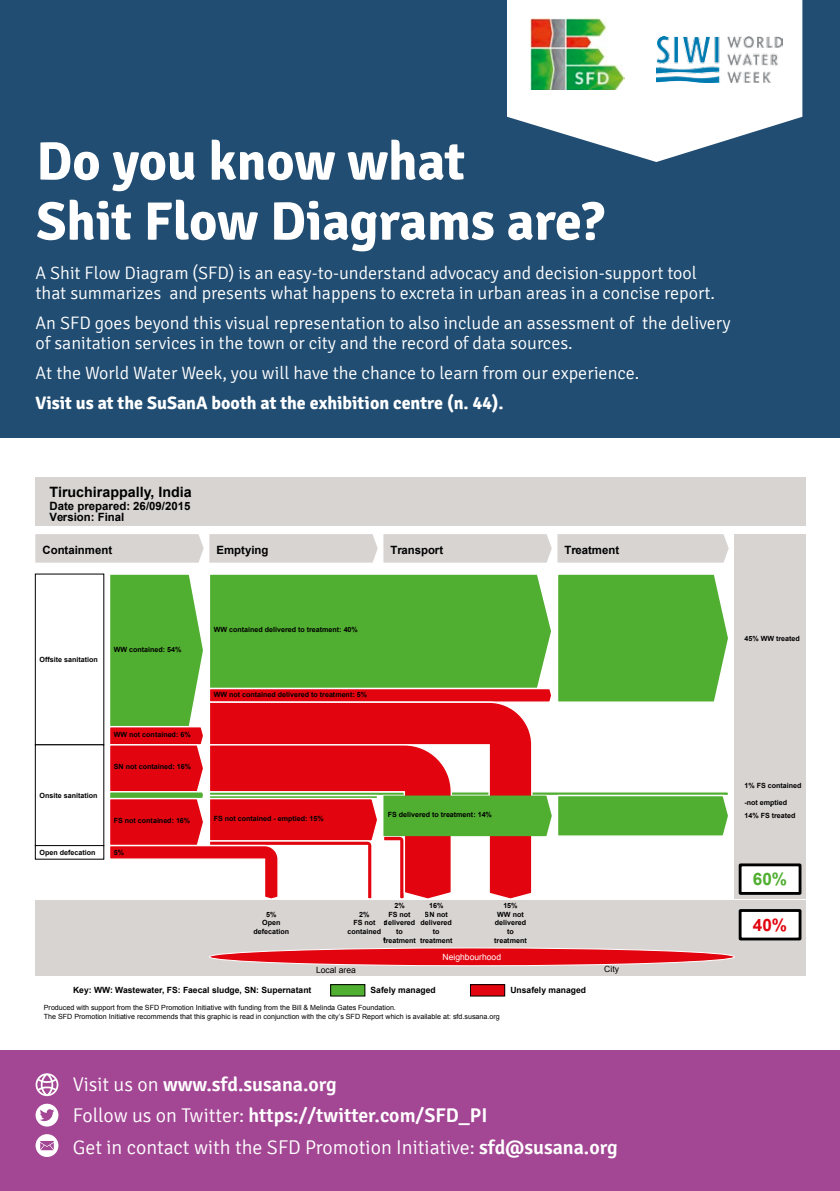
<style>
.page{position:relative;width:840px;height:1191px;background:#fff}
.page>*{position:absolute;margin:0;border:0;box-sizing:border-box;transform-origin:0 0}
.t1{font:700 54px/60px "Signika";color:#fff}
.t2{font:300 19.8px/31.8px "Signika";color:#fff}
.t3{font:300 18px/20px "Signika";color:#fff}
.t4{font:700 18px "Signika";color:#fff}
.t5{font:700 17.2px "Arial";color:#50ae30}
.t6{font:700 17.2px "Arial";color:#e2050f}
.t7{font:700 14.2px "Arial";color:#000}
.t8{font:700 11.4px/11.4px "Arial";color:#000}
.t9{font:700 8.6px "Arial";color:#000}
.t10{font:8.6px "Arial";color:#fff}
.t11{font:8.6px "Arial";color:#000}
.t12{font:700 7.2px/8.6px "Arial";color:#000;text-align:center}
.t13{font:7.2px/8.6px "Arial";color:#000}
.s1{font-weight:600}
</style>
<div class="page">
<div style="left:0;top:0;width:839px;height:438px;background:#214d72"></div>
<svg style="left:507px;top:0;width:294px;height:162px;fill:#fff"></svg>
<div style="left:0;top:1050px;width:839px;height:141px;background:#a34694"></div>
<div style="left:35px;top:476px;width:771px;height:546px;background:#fff;border:1px solid #fff"></div>
<div style="left:35px;top:477px;width:770px;height:48px;background:#d8d4d2"></div>
<div style="left:35px;top:900px;width:770px;height:76px;background:#d8d4d2"></div>
<svg style="left:35px;top:981px;width:770px;height:18px"></svg>
<div style="left:734px;top:534px;width:71px;height:365px;background:#d8d4d2"></div>
<div style="left:739px;top:865px;width:60px;height:28px;background:#fff"></div>
<div style="left:738px;top:863px;width:63px;height:31px;border:3px solid #000"></div>
<div style="left:739px;top:910px;width:60px;height:29px;background:#fff"></div>
<div style="left:738px;top:909px;width:63px;height:31px;border:3px solid #000"></div>
<div style="left:35px;top:534px;width:168px;height:28px;background:#d8d4d2"></div>
<div style="left:209px;top:534px;width:168px;height:28px;background:#d8d4d2"></div>
<div style="left:383px;top:534px;width:168px;height:28px;background:#d8d4d2"></div>
<div style="left:557px;top:534px;width:171px;height:28px;background:#d8d4d2"></div>
<div style="left:209px;top:948px;width:525px;height:17px;background:#e2050f;border-radius:50%"></div>
<div style="left:209px;top:947px;width:525px;height:19px;border:1px solid #fff;border-radius:50%"></div>
<div style="left:35px;top:573px;width:69px;height:172px;border:1px solid #000"></div>
<div style="left:35px;top:744px;width:69px;height:102px;border:1px solid #000"></div>
<div style="left:35px;top:845px;width:69px;height:14px;border:1px solid #000"></div>
<svg style="left:110px;top:574px;width:618px;height:325px"></svg>
<div style="left:642px;top:27px;width:153px;height:70px;background:#fff"></div>
<img style="left:656px;top:37px;width:126px;height:45px">
<div style="left:36px;top:1103px;width:22px;height:23px;background:#fff;border-radius:50%"></div>
<svg style="left:40px;top:1109px;width:14px;height:12px"></svg>
<div style="left:36px;top:1134px;width:22px;height:23px;background:#fff;border-radius:50%"></div>
<svg style="left:40px;top:1141px;width:14px;height:9px"></svg>
<svg style="left:36px;top:1073px;width:22px;height:23px"></svg>
<img style="left:530px;top:18px;width:94px;height:72px">
<h1 class="t1" style="left:36px;top:132px;width:569px">Do you know what<br>Shit Flow Diagrams are?</h1>
<h3 class="t3" style="left:36px;top:263px;width:680px">A Shit Flow Diagram (SFD) is an easy-to-understand advocacy and decision-support tool that summarizes and presents what happens to excreta in urban areas in a concise report.</h3>
<h3 class="t3" style="left:36px;top:313px;width:696px">An SFD goes beyond this visual representation to also include an assessment of the delivery of sanitation services in the town or city and the record of data sources.</h3>
<h3 class="t3" style="left:36px;top:363px;width:605px">At the World Water Week, you will have the chance to learn from our experience.</h3>
<h3 class="t4" style="left:36px;top:392px;width:469px">Visit us at the SuSanA booth at the exhibition centre (n. 44).</h3>
<h3 class="t7" style="left:50px;top:482px;width:144px">Tiruchirappally, India</h3>
<h3 class="t8" style="left:50px;top:500px;width:142px">Date prepared: 26/09/2015<br>Version: Final</h3>
<h3 class="t8" style="left:42px;top:544px;width:71px">Containment</h3>
<h3 class="t8" style="left:216px;top:544px;width:53px">Emptying</h3>
<h3 class="t8" style="left:390px;top:544px;width:54px">Transport</h3>
<h3 class="t8" style="left:564px;top:544px;width:56px">Treatment</h3>
<p class="t12" style="left:40px;top:655px;width:60px">Offsite sanitation</p>
<p class="t12" style="left:114px;top:645px;width:69px">WW contained: 54%</p>
<p class="t12" style="left:40px;top:791px;width:59px">Onsite sanitation</p>
<p class="t12" style="left:40px;top:848px;width:57px">Open defecation</p>
<p class="t12" style="left:114px;top:730px;width:78px">WW not contained: 6%</p>
<p class="t12" style="left:114px;top:763px;width:79px">SN not contained: 16%</p>
<p class="t12" style="left:114px;top:816px;width:78px">FS not contained: 16%</p>
<p class="t12" style="left:114px;top:848px;width:12px">5%</p>
<p class="t12" style="left:213px;top:626px;width:146px">WW contained delivered to treatment: 40%</p>
<p class="t12" style="left:213px;top:690px;width:155px">WW not contained delivered to treatment: 5%</p>
<p class="t12" style="left:744px;top:634px;width:57px">45% WW treated</p>
<p class="t12" style="left:213px;top:814px;width:112px">FS not contained - emptied: 15%</p>
<p class="t12" style="left:744px;top:781px;width:59px">1% FS contained</p>
<p class="t12" style="left:744px;top:798px;width:44px">-not em tied</p>
<p class="t12" style="left:769px;top:798px;width:6px">p</p>
<p class="t12" style="left:387px;top:810px;width:106px">FS delivered to treatment: 14%</p>
<p class="t12" style="left:744px;top:812px;width:53px">14% FS treated</p>
<p class="t12" style="left:253px;top:910px;width:37px">5%<br>Open defecation</p>
<p class="t12" style="left:383px;top:901px;width:34px">2%<br>FS not delivered to treatment</p>
<p class="t12" style="left:420px;top:901px;width:34px">16%<br>SN not delivered to treatment</p>
<p class="t12" style="left:347px;top:910px;width:35px">2%<br>FS not contained</p>
<p class="t12" style="left:494px;top:901px;width:34px">15%<br>WW not delivered to treatment</p>
<p class="t10" style="left:442px;top:951px;width:60px">Neighbourhood</p>
<p class="t11" style="left:316px;top:964px;width:41px">Local area</p>
<p class="t11" style="left:604px;top:963px;width:16px">City</p>
<h3 class="t5" style="left:752px;top:868px;width:36px">60%</h3>
<h3 class="t6" style="left:752px;top:913px;width:36px">40%</h3>
<p class="t9" style="left:73px;top:984px;width:240px">Key: WW: Wastewater, FS: Faecal sludge, SN: Supernatant</p>
<p class="t9" style="left:370px;top:984px;width:67px">Safely managed</p>
<p class="t9" style="left:510px;top:984px;width:77px">Unsafely managed</p>
<p class="t13" style="left:44px;top:1003px;width:457px">Produced with support from the SFD Promotion Initiative with funding from the Bill &amp; Melinda Gates Foundation.<br>The SFD Promotion Initiative recommends that this graphic is read in conjunction with the city’s SFD Report which is available at: sfd.susana.org</p>
<h2 class="t2" style="left:73px;top:1068px;width:546px">Visit us on <span class="s1">www.sfd.susana.org<br></span>Follow us on Twitter: <span class="s1">https://twitter.com/SFD_PI<br></span>Get in contact with the SFD Promotion Initiative: <span class="s1">sfd@susana.org</span></h2>
</div>
